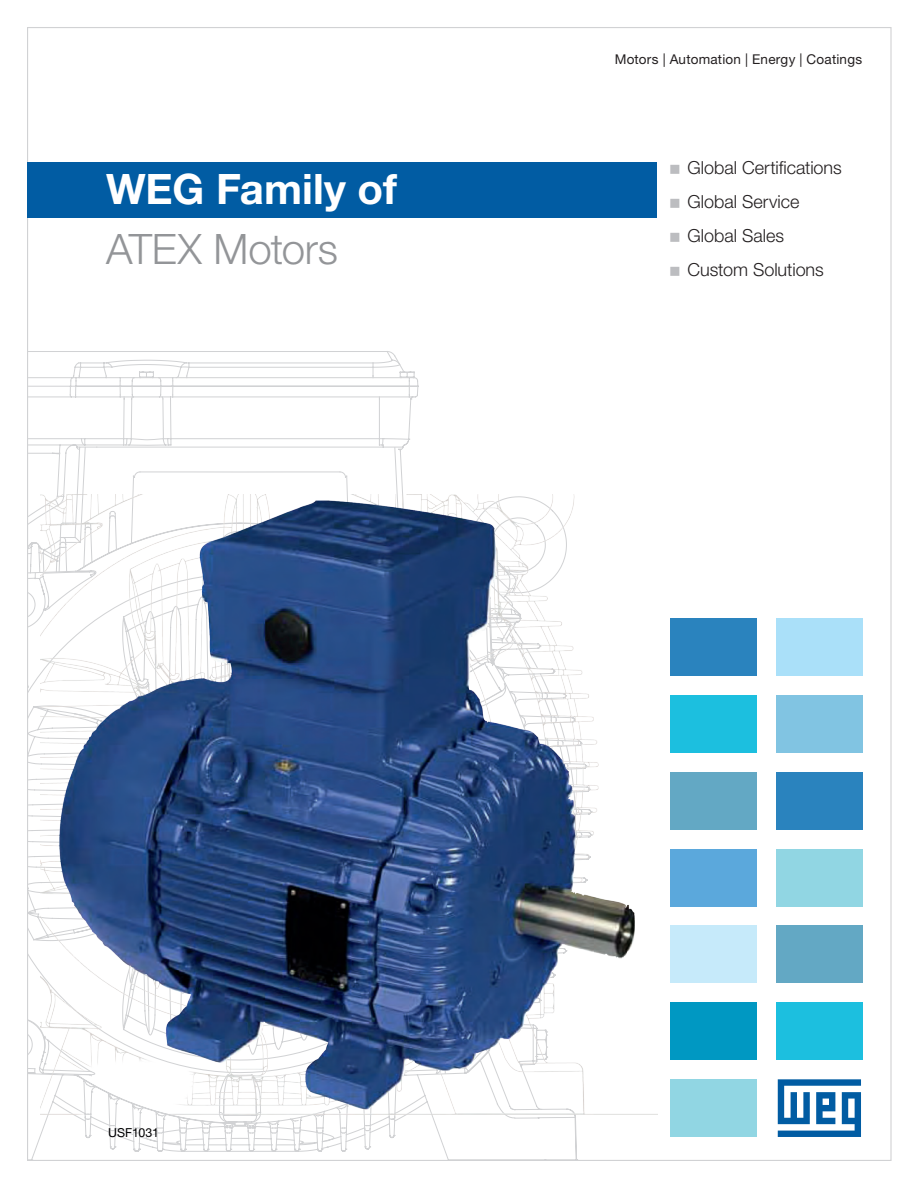
<style>
.page{position:relative;width:918px;height:1188px;background:#fff}
.page>*{position:absolute;margin:0;border:0;box-sizing:border-box;transform-origin:0 0}
.t1{font:700 42px "Helvetica Neue LT Pro";color:#fff}
.t2{font:300 42px "Helvetica Neue LT Pro";letter-spacing:-.005em;color:#939598}
.t3{font:300 18px/34px "Helvetica Neue LT Pro";color:#231f20}
.t4{font:13.5px "Helvetica Neue LT Pro";letter-spacing:.02em;color:#231f20}
.t5{font:12.3px "Helvetica Neue LT Pro";letter-spacing:-.005em;color:#000002}
</style>
<div class="page">
<svg style="left:125px;top:1117px;width:239px;height:44px"></svg>
<svg style="left:366px;top:1117px;width:223px;height:44px"></svg>
<svg style="left:27px;top:350px;width:547px;height:604px"></svg>
<div style="left:27px;top:162px;width:629px;height:56px;background:#015ca3"></div>
<div style="left:670px;top:695px;width:87px;height:58px;background:#1cbfdf"></div>
<div style="left:670px;top:772px;width:87px;height:58px;background:#63a8c4"></div>
<div style="left:776px;top:695px;width:87px;height:58px;background:#81c4e2"></div>
<div style="left:776px;top:772px;width:87px;height:58px;background:#2a83be"></div>
<div style="left:670px;top:849px;width:87px;height:57px;background:#5ba8dc"></div>
<div style="left:776px;top:849px;width:87px;height:57px;background:#91d6e3"></div>
<div style="left:670px;top:926px;width:87px;height:57px;background:#c6eafa"></div>
<div style="left:776px;top:926px;width:87px;height:57px;background:#63a8c4"></div>
<div style="left:670px;top:1002px;width:87px;height:58px;background:#0098c2"></div>
<div style="left:776px;top:1002px;width:87px;height:58px;background:#1cbfdf"></div>
<div style="left:670px;top:1079px;width:87px;height:58px;background:#91d6e3"></div>
<svg style="left:778px;top:1079px;width:83px;height:58px"></svg>
<div style="left:670px;top:618px;width:87px;height:58px;background:#2a83be"></div>
<div style="left:776px;top:618px;width:87px;height:58px;background:#aae0f9"></div>
<img style="left:40px;top:495px;width:617px;height:622px">
<h1 class="t1" style="left:106px;top:163px;width:293px">WEG Family of</h1>
<h1 class="t2" style="left:106px;top:223px;width:234px">ATEX Motors</h1>
<p class="t4" style="left:615px;top:51px;width:249px">Motors | Automation | Energy | Coatings</p>
<p class="t3" style="left:688px;top:151px;width:156px">Global Certifications<br>Global Service<br>Global Sales<br>Custom Solutions</p>
<p class="t5" style="left:108px;top:1125px;width:52px">USF1031</p>
</div>
